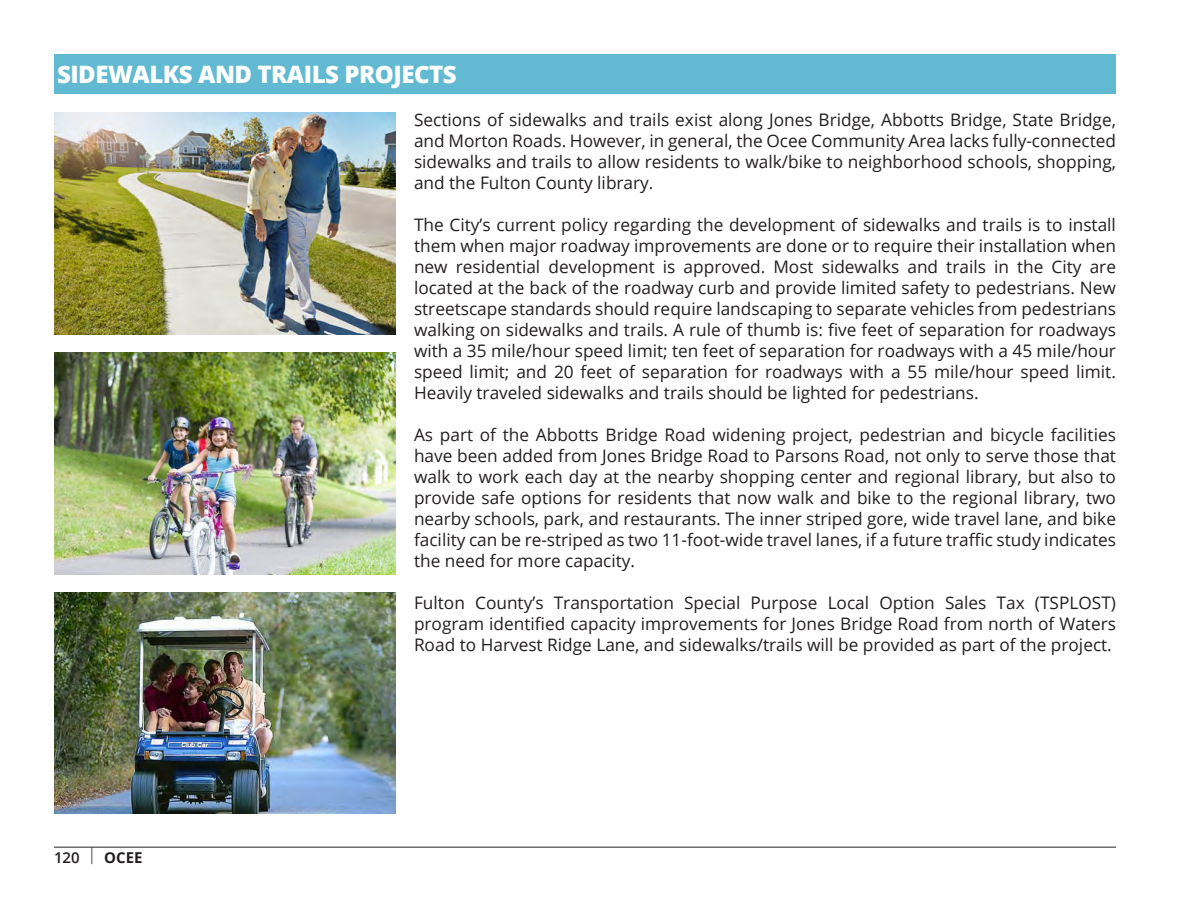
<style>
.page{position:relative;width:1188px;height:918px;background:#fff}
.page>*{position:absolute;margin:0;border:0;box-sizing:border-box;transform-origin:0 0}
.t1{font:800 24px "Open Sans";letter-spacing:-.02em;color:#fff}
.t2{font:17.25px/21px "Open Sans";color:#231f20;text-align:justify}
.t3{font:700 15px "Open Sans";color:#231f20}
.s1{font-weight:600}
</style>
<div class="page">
<hr style="left:54px;top:847px;width:1062px;height:1px;background:#231f20">
<div style="left:54px;top:54px;width:1062px;height:40px;background:#61bad1"></div>
<img style="left:54px;top:353px;width:342px;height:221px">
<img style="left:54px;top:592px;width:342px;height:222px">
<img style="left:54px;top:113px;width:342px;height:222px">
<p class="t1" style="left:57px;top:56px;width:401px">SIDEWALKS AND TRAILS PROJECTS</p>
<p class="t2" style="left:414px;top:108px;width:704px">Sections of sidewalks and trails exist along Jones Bridge, Abbotts Bridge, State Bridge, and Morton Roads. However, in general, the Ocee Community Area lacks fully-connected sidewalks and trails to allow residents to walk/bike to neighborhood schools, shopping, and the Fulton County library.</p>
<p class="t2" style="left:414px;top:213px;width:704px">The City’s current policy regarding the development of sidewalks and trails is to install them when major roadway improvements are done or to require their installation when new residential development is approved. Most sidewalks and trails in the City are located at the back of the roadway curb and provide limited safety to pedestrians. New streetscape standards should require landscaping to separate vehicles from pedestrians walking on sidewalks and trails. A rule of thumb is: five feet of separation for roadways with a 35 mile/hour speed limit; ten feet of separation for roadways with a 45 mile/hour speed limit; and 20 feet of separation for roadways with a 55 mile/hour speed limit.<br>Heavily traveled sidewalks and trails should be lighted for pedestrians.</p>
<p class="t2" style="left:414px;top:423px;width:704px">As part of the Abbotts Bridge Road widening project, pedestrian and bicycle facilities have been added from Jones Bridge Road to Parsons Road, not only to serve those that walk to work each day at the nearby shopping center and regional library, but also to provide safe options for residents that now walk and bike to the regional library, two nearby schools, park, and restaurants. The inner striped gore, wide travel lane, and bike facility can be re-striped as two 11-foot-wide travel lanes, if a future traffic study indicates the need for more capacity.</p>
<p class="t2" style="left:414px;top:591px;width:704px">Fulton County’s Transportation Special Purpose Local Option Sales Tax (TSPLOST) program identified capacity improvements for Jones Bridge Road from north of Waters Road to Harvest Ridge Lane, and sidewalks/trails will be provided as part of the project.</p>
<p class="t3" style="left:54px;top:846px;width:90px"><span class="s1">120</span> <sup>|</sup> OCEE</p>
</div>
